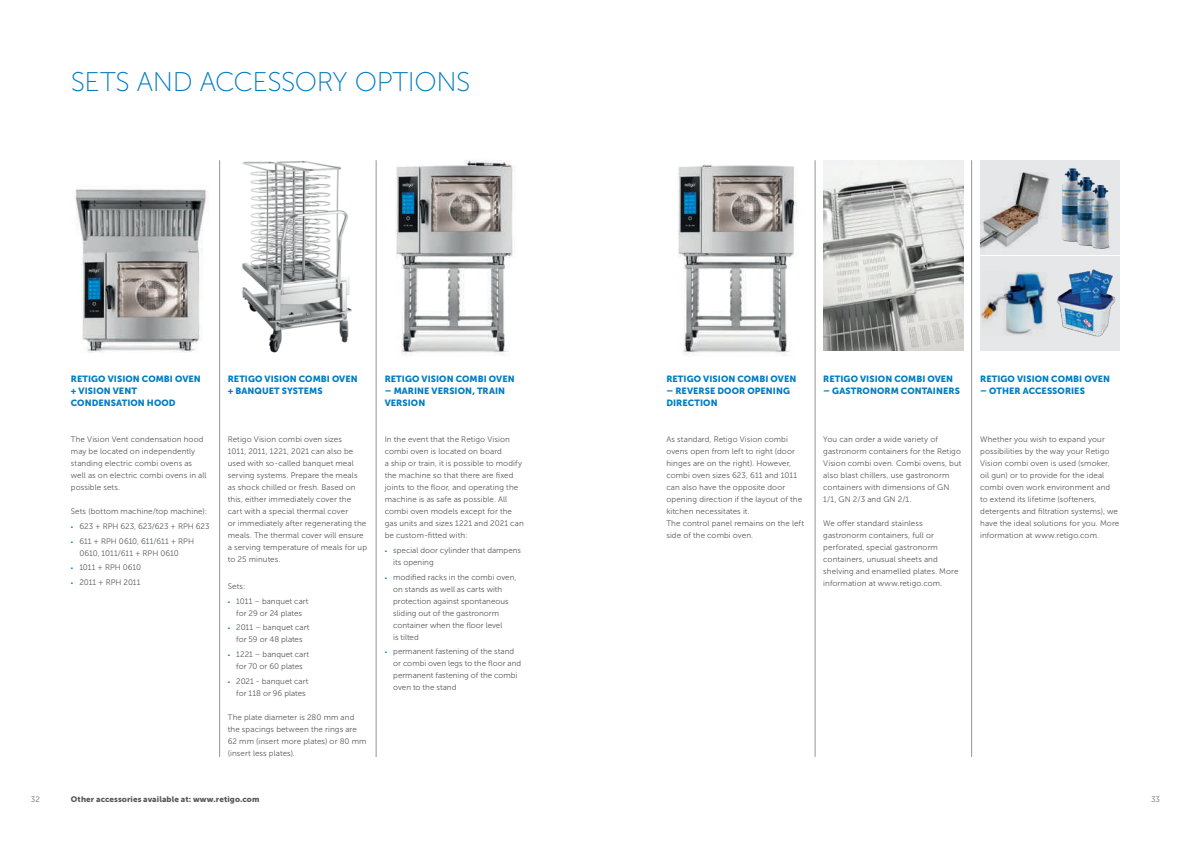
<style>
.page{position:relative;width:1191px;height:842px;background:#fff}
.page>*{position:absolute;margin:0;border:0;box-sizing:border-box;transform-origin:0 0}
.t1{font:27px "Museo Sans 100";letter-spacing:-.02em;color:#007cc2}
.t2{font:9px/12px "Museo Sans 900";letter-spacing:.01em;color:#007cc2}
.t3{font:8px/12px "Museo Sans 300";letter-spacing:.01em;color:#57585a}
.t4{font:8px "Museo Sans 900";letter-spacing:.01em;color:#57585a}
.t5{font:8px "Museo Sans 300";color:#6c6d70}
.s1{font-size:6px;color:#007cc2}
</style>
<div class="page">
<img style="left:75px;top:186px;width:133px;height:167px">
<img style="left:242px;top:161px;width:110px;height:192px">
<hr style="left:219px;top:160px;width:1px;height:597px;background:#939598">
<hr style="left:376px;top:160px;width:1px;height:597px;background:#939598">
<div style="left:980px;top:160px;width:69px;height:95px;background:#e6e7e9"></div>
<img style="left:980px;top:172px;width:69px;height:77px">
<div style="left:1050px;top:160px;width:70px;height:95px;background:#e6e7e9"></div>
<img style="left:1062px;top:168px;width:48px;height:81px">
<img style="left:823px;top:160px;width:140px;height:190px">
<hr style="left:815px;top:160px;width:1px;height:597px;background:#939598">
<hr style="left:971px;top:160px;width:1px;height:597px;background:#939598">
<img style="left:677px;top:164px;width:121px;height:192px">
<img style="left:396px;top:160px;width:118px;height:196px">
<div style="left:980px;top:256px;width:69px;height:94px;background:#e6e7e9"></div>
<img style="left:981px;top:272px;width:65px;height:63px">
<img style="left:1050px;top:256px;width:70px;height:94px">
<h1 class="t1" style="left:71px;top:68px;width:401px">SETS AND ACCESSORY OPTIONS</h1>
<p class="t2" style="left:71px;top:373px;width:131px">RETIGO VISION COMBI OVEN + VISION VENT<br>CONDENSATION HOOD</p>
<p class="t3" style="left:71px;top:433px;width:137px">The Vision Vent condensation hood may be located on independently standing electric combi ovens as well as on electric combi ovens in all possible sets.</p>
<p class="t3" style="left:71px;top:505px;width:138px">Sets (bottom machine/top machine):</p>
<p class="t3" style="left:71px;top:520px;width:140px"><span class="s1">•</span> 623 + RPH 623, 623/623 + RPH 623</p>
<p class="t3" style="left:79px;top:535px;width:116px;text-indent:-9px"><span class="s1">•</span> 611 + RPH 0610, 611/611 + RPH<br>0610, 1011/611 + RPH 0610</p>
<p class="t3" style="left:71px;top:562px;width:72px"><span class="s1">•</span> 1011 + RPH 0610</p>
<p class="t3" style="left:71px;top:576px;width:71px"><span class="s1">•</span> 2011 + RPH 2011</p>
<p class="t2" style="left:228px;top:373px;width:131px">RETIGO VISION COMBI OVEN + BANQUET SYSTEMS</p>
<p class="t2" style="left:385px;top:373px;width:131px">RETIGO VISION COMBI OVEN</p>
<p class="t2" style="left:385px;top:385px;width:122px">– MARINE VERSION, TRAIN<br>VERSION</p>
<p class="t3" style="left:228px;top:433px;width:141px">Retigo Vision combi oven sizes<br>1011, 2011, 1221, 2021 can also be used with so-called banquet meal serving systems. Prepare the meals as shock chilled or fresh. Based on this, either immediately cover the cart with a special thermal cover<br>or immediately after regenerating the meals. The thermal cover will ensure a serving temperature of meals for up to 25 minutes.</p>
<p class="t3" style="left:228px;top:580px;width:19px">Sets:</p>
<p class="t3" style="left:228px;top:595px;width:82px;text-align:center"><span class="s1">•</span> 1011 – banquet cart for 29 or 24 plates</p>
<p class="t3" style="left:228px;top:622px;width:83px;text-align:center"><span class="s1">•</span> 2011 – banquet cart for 59 or 48 plates</p>
<p class="t3" style="left:228px;top:648px;width:83px;text-align:center"><span class="s1">•</span> 1221 – banquet cart for 70 or 60 plates</p>
<p class="t3" style="left:236px;top:675px;width:74px;text-indent:-9px"><span class="s1">•</span> 2021 - banquet cart for 118 or 96 plates</p>
<p class="t3" style="left:228px;top:711px;width:140px">The plate diameter is 280 mm and the spacings between the rings are<br>62 mm (insert more plates) or 80 mm (insert less plates).</p>
<p class="t3" style="left:385px;top:433px;width:141px">In the event that the Retigo Vision combi oven is located on board<br>a ship or train, it is possible to modify the machine so that there are fixed joints to the floor, and operating the machine is as safe as possible. All combi oven models except for the gas units and sizes 1221 and 2021 can be custom-fitted with:</p>
<p class="t3" style="left:393px;top:544px;width:129px;text-indent:-9px"><span class="s1">•</span> special door cylinder that dampens its opening</p>
<p class="t3" style="left:393px;top:571px;width:125px;text-indent:-9px"><span class="s1">•</span> modified racks in the combi oven, on stands as well as carts with protection against spontaneous sliding out of the gastronorm container when the floor level<br>is tilted</p>
<p class="t3" style="left:393px;top:646px;width:130px;text-indent:-9px"><span class="s1">•</span> permanent fastening of the stand or combi oven legs to the floor and permanent fastening of the combi oven to the stand</p>
<p class="t2" style="left:666px;top:373px;width:131px">RETIGO VISION COMBI OVEN</p>
<p class="t2" style="left:666px;top:385px;width:125px">– REVERSE DOOR OPENING<br>DIRECTION</p>
<p class="t2" style="left:823px;top:373px;width:131px">RETIGO VISION COMBI OVEN</p>
<p class="t2" style="left:823px;top:385px;width:138px">– GASTRONORM CONTAINERS</p>
<p class="t3" style="left:666px;top:433px;width:139px">As standard, Retigo Vision combi ovens open from left to right (door hinges are on the right). However, combi oven sizes 623, 611 and 1011 can also have the opposite door opening direction if the layout of the kitchen necessitates it.<br>The control panel remains on the left side of the combi oven.</p>
<p class="t3" style="left:823px;top:433px;width:140px">You can order a wide variety of gastronorm containers for the Retigo<br>Vision combi oven. Combi ovens, but also blast chillers, use gastronorm containers with dimensions of GN<br>1/1, GN 2/3 and GN 2/1.</p>
<p class="t3" style="left:823px;top:517px;width:137px">We offer standard stainless gastronorm containers, full or perforated, special gastronorm containers, unusual sheets and shelving and enamelled plates. More information at www.retigo.com.</p>
<p class="t2" style="left:980px;top:373px;width:131px">RETIGO VISION COMBI OVEN</p>
<p class="t2" style="left:980px;top:385px;width:106px">– OTHER ACCESSORIES</p>
<p class="t3" style="left:980px;top:433px;width:141px">Whether you wish to expand your possibilities by the way your Retigo Vision combi oven is used (smoker, oil gun) or to provide for the ideal combi oven work environment and to extend its lifetime (softeners, detergents and filtration systems), we have the ideal solutions for you. More information at www.retigo.com.</p>
<p class="t4" style="left:71px;top:794px;width:190px">Other accessories available at: www.retigo.com</p>
<p class="t5" style="left:31px;top:795px;width:11px">32</p>
<p class="t5" style="left:1151px;top:795px;width:11px">33</p>
</div>
